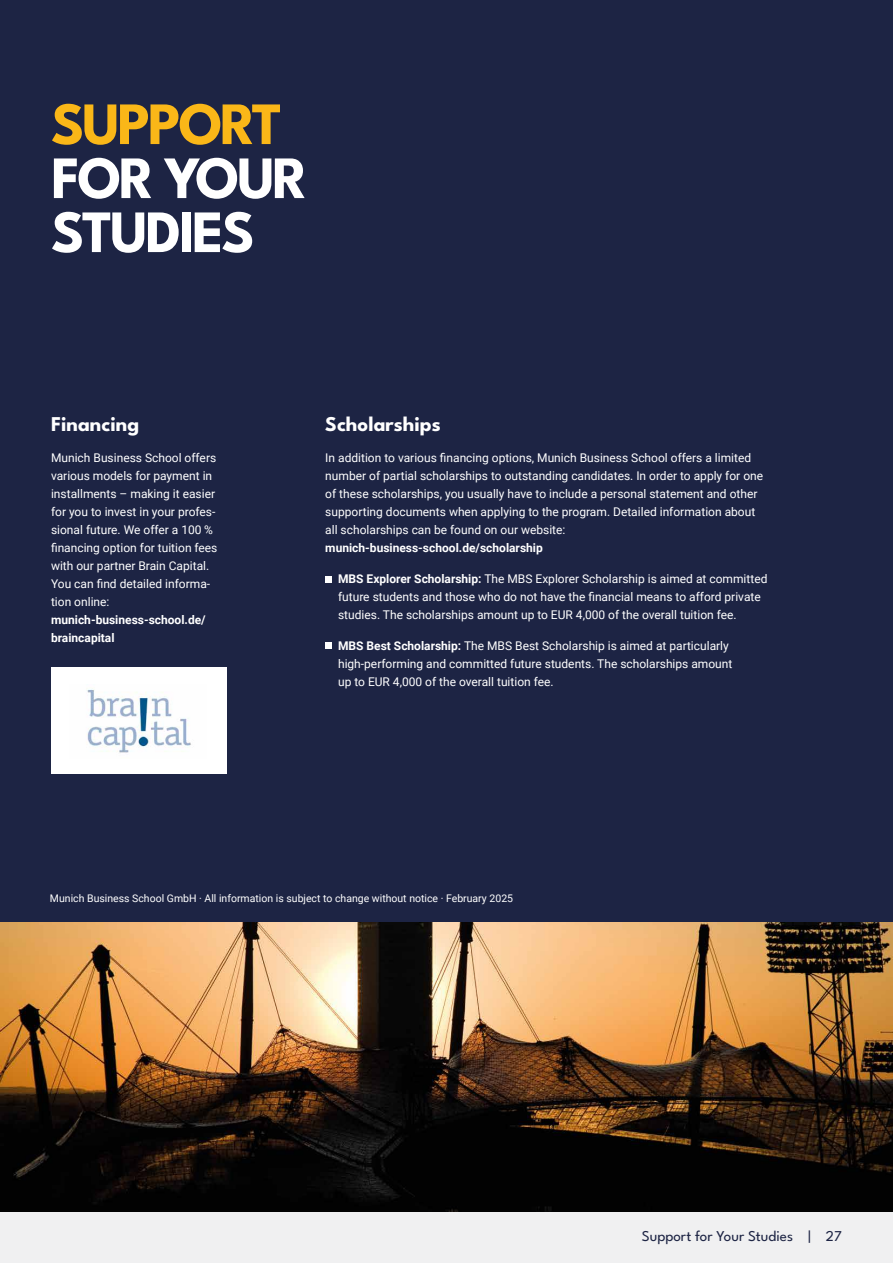
<style>
.page{position:relative;width:893px;height:1263px;background:#fff}
.page>*{position:absolute;margin:0;border:0;box-sizing:border-box;transform-origin:0 0}
.t1{font:700 60px/54px "League Spartan";letter-spacing:-.045em;color:#fff}
.t2{font:700 60px "League Spartan";letter-spacing:-.045em;color:#fab718}
.t3{font:700 21px "League Spartan";color:#fff}
.t4{font:15px "League Spartan";color:#1d2444}
.t5{font:12px/18px "Roboto";color:#fff}
.t6{font:700 12px/18px "Roboto";color:#fff}
.t7{font:10.5px "Roboto";color:#fff}
.s1{font-weight:700}
</style>
<div class="page">
<div style="left:0;top:0;width:893px;height:1212px;background:#1d2444"></div>
<div style="left:0;top:1212px;width:893px;height:51px;background:#f0f0f1"></div>
<div style="left:51px;top:668px;width:175px;height:106px;background:#fff"></div>
<img style="left:86px;top:689px;width:105px;height:64px">
<img style="left:0;top:923px;width:893px;height:289px">
<div style="left:325px;top:576px;width:7px;height:6px;background:#fff"></div>
<div style="left:325px;top:643px;width:7px;height:6px;background:#fff"></div>
<h1 class="t2" style="left:51px;top:77px;width:233px">SUPPORT</h1>
<h1 class="t1" style="left:51px;top:146px;width:258px">FOR YOUR<br>STUDIES</h1>
<h2 class="t3" style="left:51px;top:408px;width:90px">Financing</h2>
<p class="t5" style="left:51px;top:448px;width:168px">Munich Business School offers various models for payment in installments – making it easier for you to invest in your profes&shy;sional future. We offer a 100 % financing option for tuition fees with our partner Brain Capital.<br>You can find detailed informa&shy;tion online:</p>
<p class="t6" style="left:51px;top:610px;width:156px">munich-business-school.de/ braincapital</p>
<h2 class="t3" style="left:325px;top:408px;width:117px">Scholarships</h2>
<p class="t5" style="left:325px;top:448px;width:439px">In addition to various financing options, Munich Business School offers a limited number of partial scholarships to outstanding candidates. In order to apply for one of these scholarships, you usually have to include a personal statement and other supporting documents when applying to the program. Detailed information about all scholarships can be found on our website:</p>
<p class="t6" style="left:325px;top:538px;width:219px">munich-business-school.de/scholarship</p>
<p class="t5" style="left:338px;top:569px;width:431px"><span class="s1">MBS Explorer Scholarship:</span> The MBS Explorer Scholarship is aimed at committed future students and those who do not have the financial means to afford private studies. The scholarships amount up to EUR 4,000 of the overall tuition fee.</p>
<p class="t5" style="left:338px;top:636px;width:396px"><span class="s1">MBS Best Scholarship:</span> The MBS Best Scholarship is aimed at particularly high-performing and committed future students. The scholarships amount up to EUR 4,000 of the overall tuition fee.</p>
<p class="t7" style="left:50px;top:890px;width:465px">Munich Business School GmbH · All information is subject to change without notice · February 2025</p>
<p class="t4" style="left:642px;top:1224px;width:202px">Support for Your Studies | 27</p>
</div>
